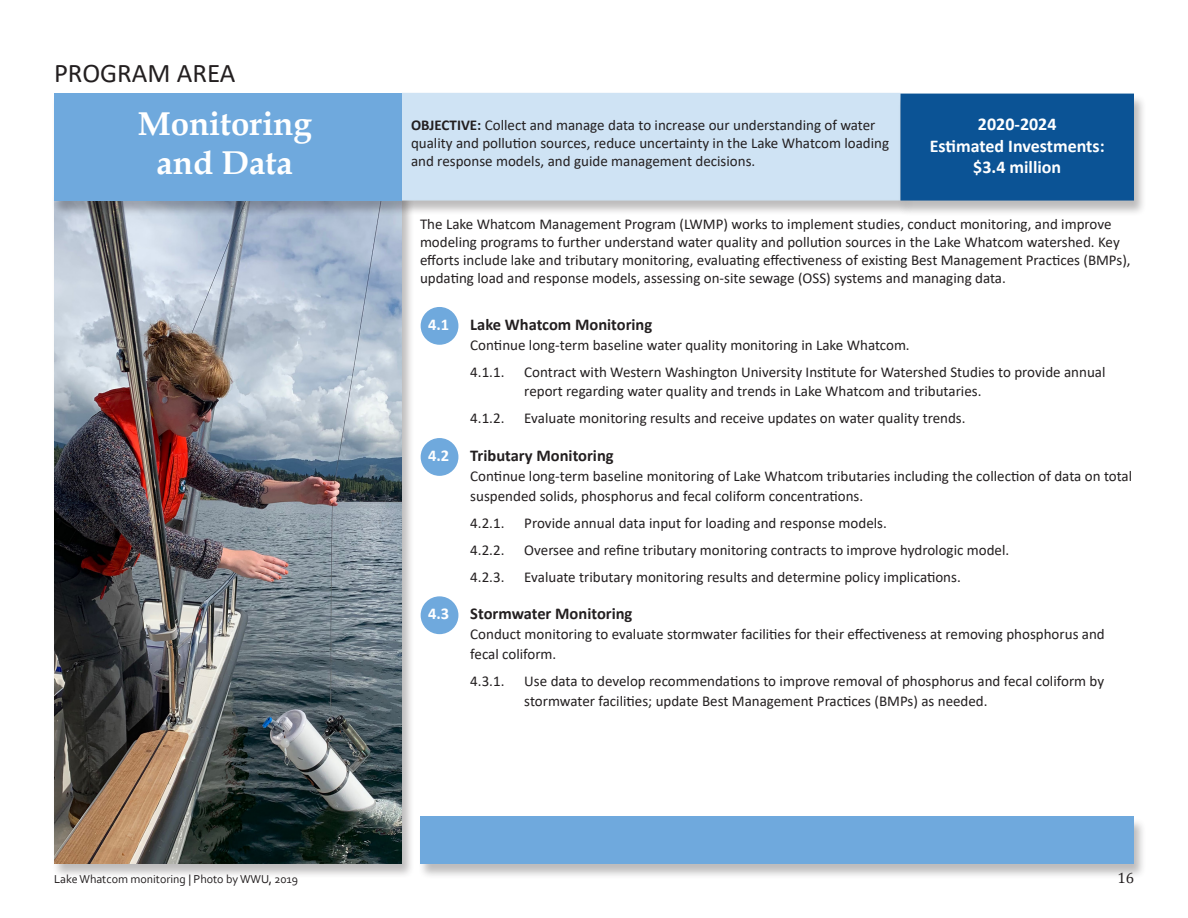
<style>
.page{position:relative;width:1188px;height:918px;background:#fff}
.page>*{position:absolute;margin:0;border:0;box-sizing:border-box;transform-origin:0 0}
.t1{font:700 33px "Book Antiqua";color:#fff}
.t2{font:27px "Calibri";color:#231f20}
.t3{font:700 18px "Calibri";color:#fff}
.t4{font:700 16.5px "Calibri";color:#231f20}
.t5{font:700 16.5px "Calibri";color:#fff}
.t6{font:15px/18px "Calibri";color:#231f20}
.t7{font:15px "Cambria";color:#231f20}
.t8{font:12px "Corbel";color:#231f20}
.s1{font-weight:700}
</style>
<div class="page">
<div style="left:421px;top:308px;width:37px;height:36px;background:#6fa9dd;border-radius:50%"></div>
<div style="left:421px;top:307px;width:37px;height:38px;border:2px solid #6fa9dd;border-radius:50%"></div>
<div style="left:421px;top:439px;width:37px;height:36px;background:#6fa9dd;border-radius:50%"></div>
<div style="left:421px;top:438px;width:37px;height:38px;border:2px solid #6fa9dd;border-radius:50%"></div>
<div style="left:421px;top:597px;width:37px;height:36px;background:#6fa9dd;border-radius:50%"></div>
<div style="left:421px;top:596px;width:37px;height:38px;border:2px solid #6fa9dd;border-radius:50%"></div>
<div style="left:418px;top:817px;width:729px;height:63px;background:#231f20;opacity:.3"></div>
<div style="left:421px;top:817px;width:713px;height:47px;background:#6fa9dd"></div>
<div style="left:51px;top:187px;width:364px;height:692px;background:#231f20;opacity:.3"></div>
<img style="left:54px;top:216px;width:348px;height:647px">
<div style="left:52px;top:93px;width:363px;height:123px;background:#231f20;opacity:.3"></div>
<div style="left:54px;top:93px;width:348px;height:108px;background:#6fa9dd"></div>
<div style="left:399px;top:93px;width:514px;height:123px;background:#231f20;opacity:.3"></div>
<div style="left:402px;top:93px;width:498px;height:108px;background:#cfe3f4;border:2px solid #cfe3f4"></div>
<div style="left:898px;top:94px;width:249px;height:122px;background:#231f20;opacity:.3"></div>
<div style="left:900px;top:94px;width:234px;height:107px;background:#0b5395;border:2px solid #0b5395"></div>
<p class="t2" style="left:54px;top:54px;width:183px">PROGRAM AREA</p>
<p class="t1" style="left:138px;top:101px;width:176px">Monitoring</p>
<p class="t1" style="left:156px;top:141px;width:138px">and Data</p>
<p class="t8" style="left:54px;top:871px;width:246px">Lake Whatcom monitoring | Photo by WWU, 2019</p>
<p class="t6" style="left:411px;top:116px;width:480px"><span class="s1">OBJECTIVE:</span> Collect and manage data to increase our understanding of water quality and pollution sources, reduce uncertainty in the Lake Whatcom loading and response models, and guide management decisions.</p>
<p class="t3" style="left:978px;top:111px;width:80px">2020-2024</p>
<p class="t3" style="left:930px;top:133px;width:176px">Estimated Investments:</p>
<p class="t3" style="left:973px;top:154px;width:89px">$3.4 million</p>
<p class="t6" style="left:420px;top:215px;width:712px">The Lake Whatcom Management Program (LWMP) works to implement studies, conduct monitoring, and improve modeling programs to further understand water quality and pollution sources in the Lake Whatcom watershed. Key efforts include lake and tributary monitoring, evaluating effectiveness of existing Best Management Practices (BMPs), updating load and response models, assessing on-site sewage (OSS) systems and managing data.</p>
<p class="t5" style="left:428px;top:313px;width:23px">4.1</p>
<p class="t4" style="left:470px;top:313px;width:184px">Lake Whatcom Monitoring</p>
<p class="t6" style="left:470px;top:335px;width:441px">Continue long-term baseline water quality monitoring in Lake Whatcom.</p>
<p class="t6" style="left:470px;top:362px;width:36px">4.1.1.</p>
<p class="t6" style="left:524px;top:362px;width:583px">Contract with Western Washington University Institute for Watershed Studies to provide annual</p>
<p class="t6" style="left:524px;top:382px;width:459px">report regarding water quality and trends in Lake Whatcom and tributaries.</p>
<p class="t6" style="left:470px;top:409px;width:36px">4.1.2.</p>
<p class="t6" style="left:524px;top:409px;width:443px">Evaluate monitoring results and receive updates on water quality trends.</p>
<p class="t5" style="left:428px;top:444px;width:23px">4.2</p>
<p class="t4" style="left:470px;top:444px;width:145px">Tributary Monitoring</p>
<p class="t6" style="left:470px;top:465px;width:663px;line-height:19.8px">Continue long-term baseline monitoring of Lake Whatcom tributaries including the collection of data on total suspended solids, phosphorus and fecal coliform concentrations.</p>
<p class="t6" style="left:470px;top:513px;width:36px">4.2.1.</p>
<p class="t6" style="left:524px;top:513px;width:364px">Provide annual data input for loading and response models.</p>
<p class="t6" style="left:470px;top:540px;width:36px">4.2.2.</p>
<p class="t6" style="left:524px;top:540px;width:486px">Oversee and refine tributary monitoring contracts to improve hydrologic model.</p>
<p class="t6" style="left:470px;top:567px;width:36px">4.2.3.</p>
<p class="t6" style="left:524px;top:567px;width:438px">Evaluate tributary monitoring results and determine policy implications.</p>
<p class="t5" style="left:428px;top:602px;width:23px">4.3</p>
<p class="t4" style="left:470px;top:602px;width:164px">Stormwater Monitoring</p>
<p class="t6" style="left:470px;top:624px;width:636px;line-height:19.8px">Conduct monitoring to evaluate stormwater facilities for their effectiveness at removing phosphorus and fecal coliform.</p>
<p class="t6" style="left:470px;top:671px;width:36px">4.3.1.</p>
<p class="t6" style="left:524px;top:671px;width:581px">Use data to develop recommendations to improve removal of phosphorus and fecal coliform by</p>
<p class="t6" style="left:524px;top:691px;width:465px">stormwater facilities; update Best Management Practices (BMPs) as needed.</p>
<p class="t7" style="left:1117px;top:869px;width:18px">16</p>
</div>
